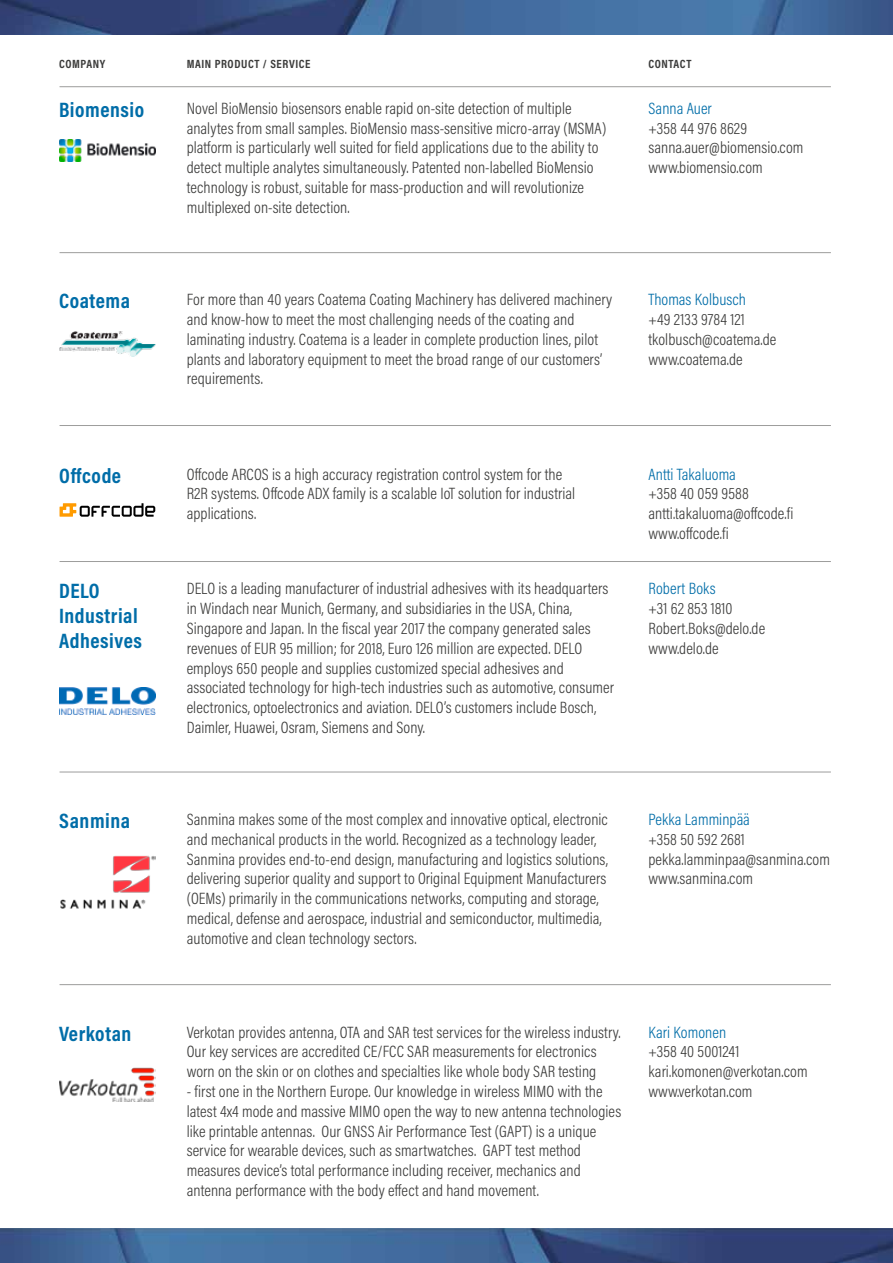
<style>
.page{position:relative;width:893px;height:1263px;background:#fff}
.page>*{position:absolute;margin:0;border:0;box-sizing:border-box;transform-origin:0 0}
.t1{font:700 21px/25.2px "Acumin Pro Cond";letter-spacing:.025em;color:#006da8}
.t2{font:300 16.5px/19.8px "Acumin Pro Cond";letter-spacing:.005em;color:#3c3c3b}
.t3{font:300 16.5px "Acumin Pro Cond";letter-spacing:.005em;color:#006da8}
.t4{font:700 12px "Acumin Pro Cond";letter-spacing:.05em;color:#3c3c3b}
</style>
<div class="page">
<img style="left:0;top:1229px;width:893px;height:34px">
<img style="left:0;top:0;width:893px;height:34px">
<img style="left:60px;top:139px;width:95px;height:22px">
<img style="left:60px;top:331px;width:95px;height:25px">
<svg style="left:60px;top:503px;width:95px;height:14px"></svg>
<img style="left:60px;top:687px;width:95px;height:27px">
<img style="left:60px;top:855px;width:95px;height:54px">
<img style="left:60px;top:1067px;width:95px;height:34px">
<hr style="left:60px;top:86px;width:771px;height:1px;background:#9d9d9c">
<hr style="left:60px;top:252px;width:771px;height:1px;background:#9d9d9c">
<hr style="left:60px;top:425px;width:771px;height:1px;background:#9d9d9c">
<hr style="left:60px;top:561px;width:771px;height:1px;background:#9d9d9c">
<hr style="left:60px;top:772px;width:771px;height:1px;background:#9d9d9c">
<hr style="left:60px;top:984px;width:771px;height:1px;background:#9d9d9c">
<p class="t4" style="left:59px;top:56px;width:48px">COMPANY</p>
<p class="t4" style="left:187px;top:56px;width:125px">MAIN PRODUCT / SERVICE</p>
<p class="t4" style="left:648px;top:56px;width:44px">CONTACT</p>
<p class="t1" style="left:59px;top:97px;width:87px">Biomensio</p>
<p class="t2" style="left:187px;top:98px;width:421px">Novel BioMensio biosensors enable rapid on-site detection of multiple analytes from small samples. BioMensio mass-sensitive micro-array (MSMA) platform is particularly well suited for field applications due to the ability to detect multiple analytes simultaneously. Patented non-labelled BioMensio technology is robust, suitable for mass-production and will revolutionize multiplexed on-site detection.</p>
<p class="t3" style="left:648px;top:98px;width:65px">Sanna Auer</p>
<p class="t2" style="left:648px;top:118px;width:156px">+358 44 976 8629 sanna.auer@biomensio.com www.biomensio.com</p>
<p class="t1" style="left:59px;top:288px;width:72px">Coatema</p>
<p class="t2" style="left:187px;top:289px;width:427px">For more than 40 years Coatema Coating Machinery has delivered machinery and know-how to meet the most challenging needs of the coating and laminating industry. Coatema is a leader in complete production lines, pilot plants and laboratory equipment to meet the broad range of our customers’ requirements.</p>
<p class="t3" style="left:648px;top:289px;width:99px">Thomas Kolbusch</p>
<p class="t2" style="left:648px;top:309px;width:129px">+49 2133 9784 121 tkolbusch@coatema.de www.coatema.de</p>
<p class="t1" style="left:59px;top:462px;width:64px">Offcode</p>
<p class="t2" style="left:187px;top:464px;width:390px">Offcode ARCOS is a high accuracy registration control system for the<br>R2R systems. Offcode ADX family is a scalable IoT solution for industrial applications.</p>
<p class="t3" style="left:648px;top:463px;width:89px">Antti Takaluoma</p>
<p class="t2" style="left:648px;top:483px;width:146px">+358 40 059 9588 antti.takaluoma@offcode.fi www.offcode.fi</p>
<p class="t1" style="left:59px;top:577px;width:84px">DELO<br>Industrial<br>Adhesives</p>
<p class="t2" style="left:187px;top:578px;width:429px">DELO is a leading manufacturer of industrial adhesives with its headquarters in Windach near Munich, Germany, and subsidiaries in the USA, China, Singapore and Japan. In the fiscal year 2017 the company generated sales revenues of EUR 95 million; for 2018, Euro 126 million are expected. DELO employs 650 people and supplies customized special adhesives and associated technology for high-tech industries such as automotive, consumer electronics, optoelectronics and aviation. DELO’s customers include Bosch, Daimler, Huawei, Osram, Siemens and Sony.</p>
<p class="t3" style="left:648px;top:578px;width:69px">Robert Boks</p>
<p class="t2" style="left:648px;top:598px;width:118px">+31 62 853 1810<br>Robert.Boks@delo.de www.delo.de</p>
<p class="t1" style="left:59px;top:808px;width:72px">Sanmina</p>
<p class="t2" style="left:187px;top:809px;width:423px">Sanmina makes some of the most complex and innovative optical, electronic and mechanical products in the world. Recognized as a technology leader, Sanmina provides end-to-end design, manufacturing and logistics solutions, delivering superior quality and support to Original Equipment Manufacturers (OEMs) primarily in the communications networks, computing and storage, medical, defense and aerospace, industrial and semiconductor, multimedia, automotive and clean technology sectors.</p>
<p class="t3" style="left:648px;top:809px;width:103px">Pekka Lamminpää</p>
<p class="t2" style="left:648px;top:829px;width:183px">+358 50 592 2681 pekka.lamminpaa@sanmina.com www.sanmina.com</p>
<p class="t1" style="left:59px;top:1020px;width:74px">Verkotan</p>
<p class="t2" style="left:187px;top:1022px;width:435px">Verkotan provides antenna, OTA and SAR test services for the wireless industry.<br>Our key services are accredited CE/FCC SAR measurements for electronics worn on the skin or on clothes and specialties like whole body SAR testing</p>
<p class="t2" style="left:187px;top:1081px;width:436px">- first one in the Northern Europe. Our knowledge in wireless MIMO with the latest 4x4 mode and massive MIMO open the way to new antenna technologies like printable antennas. Our GNSS Air Performance Test (GAPT) is a unique service for wearable devices, such as smartwatches. GAPT test method measures device’s total performance including receiver, mechanics and antenna performance with the body effect and hand movement.</p>
<p class="t3" style="left:648px;top:1021px;width:79px">Kari Komonen</p>
<p class="t2" style="left:648px;top:1041px;width:161px">+358 40 5001241 kari.komonen@verkotan.com www.verkotan.com</p>
</div>
